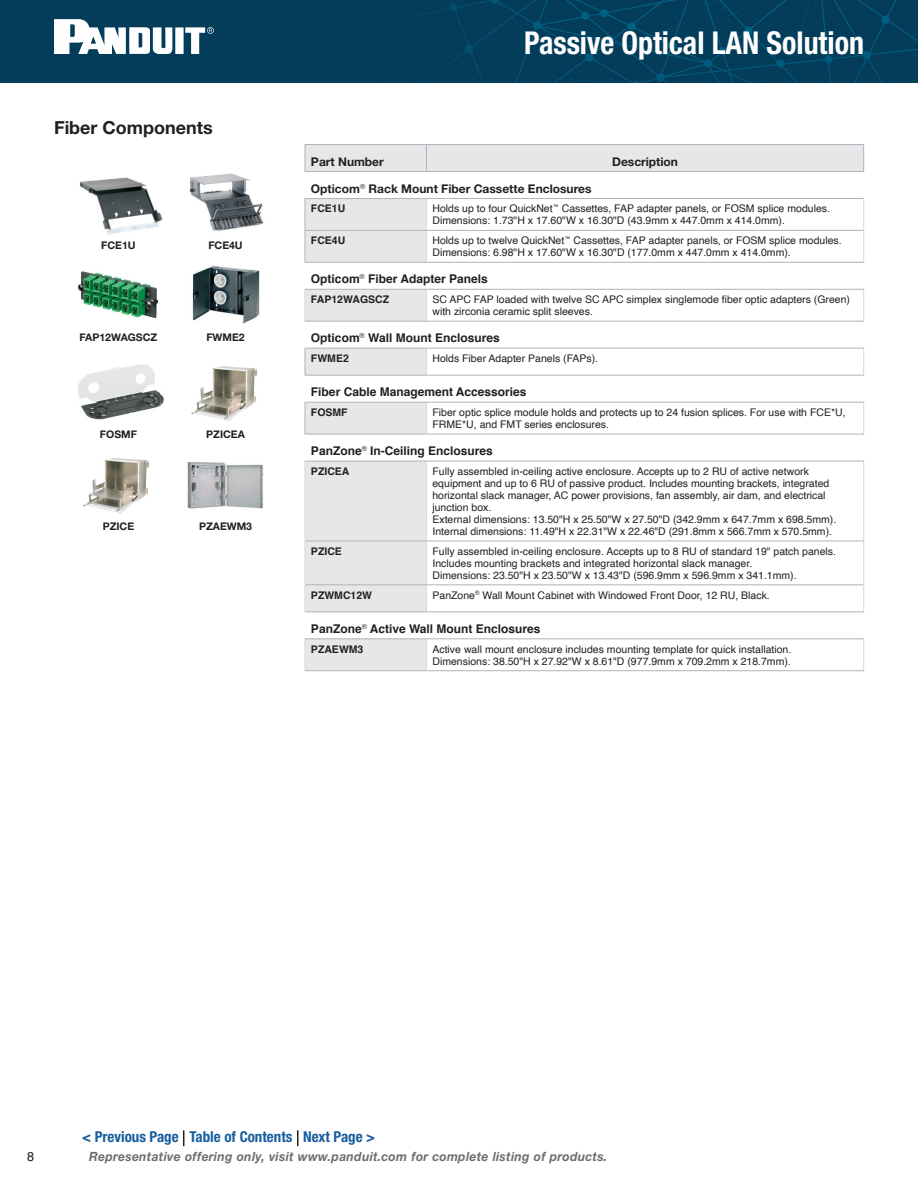
<style>
.page{position:relative;width:918px;height:1188px;background:#fff}
.page>*{position:absolute;margin:0;border:0;box-sizing:border-box;transform-origin:0 0}
.t1{font:700 condensed 31.5px "Helvetica Neue LT Std";color:#fff;scale:.95 1}
.t2{font:700 18px "Helvetica Neue LT Std";color:#231f20}
.t3{font:700 condensed 15px "Helvetica Neue LT Std";color:#175d9e}
.t4{font:italic 700 12.75px "Helvetica Neue LT Std";letter-spacing:.025em;color:#6c6d70;scale:.95 1}
.t5{font:12.75px "Helvetica";color:#231f20}
.t6{font:700 12px "Helvetica";color:#231f20}
.t7{font:700 12px "Helvetica Neue LT Std";color:#231f20}
.t8{font:10.5px/12px "Helvetica";color:#231f20}
.t9{font:700 10.5px "Helvetica";color:#231f20}
.t10{font:700 10.5px "Helvetica Neue LT Std";color:#231f20}
</style>
<div class="page">
<div style="left:0;top:0;width:918px;height:83px;background:#033d5a"></div>
<svg style="left:54px;top:19px;width:160px;height:35px"></svg>
<img style="left:78px;top:271px;width:81px;height:47px">
<img style="left:192px;top:266px;width:68px;height:58px">
<img style="left:80px;top:177px;width:83px;height:58px">
<img style="left:189px;top:173px;width:75px;height:58px">
<img style="left:78px;top:364px;width:86px;height:56px">
<svg style="left:305px;top:145px;width:559px;height:525px;fill:#e6e7e9"></svg>
<svg style="left:426px;top:199px;width:438px;height:235px"></svg>
<div style="left:426px;top:289px;width:438px;height:32px;background:#fff"></div>
<svg style="left:426px;top:462px;width:438px;height:208px"></svg>
<hr style="left:426px;top:199px;width:1px;height:31px;background:#d8d9db">
<hr style="left:863px;top:199px;width:1px;height:31px;background:#d8d9db">
<hr style="left:426px;top:231px;width:1px;height:31px;background:#d8d9db">
<hr style="left:863px;top:230px;width:1px;height:32px;background:#d8d9db">
<hr style="left:305px;top:289px;width:1px;height:32px;background:#d8d9db">
<hr style="left:426px;top:289px;width:1px;height:32px;background:#d8d9db">
<hr style="left:863px;top:289px;width:1px;height:32px;background:#d8d9db">
<svg style="left:426px;top:349px;width:1px;height:26px"></svg>
<svg style="left:863px;top:349px;width:1px;height:26px"></svg>
<hr style="left:426px;top:402px;width:1px;height:32px;background:#d8d9db">
<hr style="left:863px;top:402px;width:1px;height:32px;background:#d8d9db">
<hr style="left:305px;top:461px;width:1px;height:80px;background:#d8d9db">
<hr style="left:426px;top:461px;width:1px;height:80px;background:#d8d9db">
<hr style="left:863px;top:461px;width:1px;height:80px;background:#d8d9db">
<hr style="left:305px;top:541px;width:1px;height:44px;background:#d8d9db">
<hr style="left:426px;top:541px;width:1px;height:44px;background:#d8d9db">
<hr style="left:863px;top:541px;width:1px;height:44px;background:#d8d9db">
<svg style="left:305px;top:586px;width:1px;height:26px"></svg>
<svg style="left:426px;top:586px;width:1px;height:26px"></svg>
<svg style="left:863px;top:585px;width:1px;height:27px"></svg>
<hr style="left:305px;top:639px;width:1px;height:32px;background:#d8d9db">
<hr style="left:426px;top:639px;width:1px;height:32px;background:#d8d9db">
<hr style="left:863px;top:639px;width:1px;height:32px;background:#d8d9db">
<hr style="left:305px;top:198px;width:121px;height:1px;background:#b2b3b7">
<hr style="left:426px;top:198px;width:438px;height:1px;background:#b2b3b7">
<hr style="left:305px;top:230px;width:121px;height:1px;background:#b2b3b7">
<hr style="left:426px;top:230px;width:437px;height:1px;background:#b2b3b7">
<hr style="left:305px;top:348px;width:121px;height:1px;background:#b2b3b7">
<hr style="left:426px;top:348px;width:438px;height:1px;background:#b2b3b7">
<hr style="left:305px;top:402px;width:121px;height:1px;background:#b2b3b7">
<hr style="left:426px;top:402px;width:438px;height:1px;background:#b2b3b7">
<hr style="left:305px;top:262px;width:121px;height:1px;background:#b2b3b7">
<hr style="left:426px;top:262px;width:438px;height:1px;background:#b2b3b7">
<hr style="left:305px;top:289px;width:121px;height:1px;background:#b2b3b7">
<hr style="left:426px;top:289px;width:438px;height:1px;background:#b2b3b7">
<hr style="left:305px;top:321px;width:121px;height:1px;background:#b2b3b7">
<hr style="left:426px;top:321px;width:438px;height:1px;background:#b2b3b7">
<hr style="left:305px;top:375px;width:121px;height:1px;background:#b2b3b7">
<hr style="left:426px;top:375px;width:438px;height:1px;background:#b2b3b7">
<hr style="left:305px;top:541px;width:121px;height:1px;background:#b2b3b7">
<hr style="left:426px;top:541px;width:437px;height:1px;background:#b2b3b7">
<hr style="left:305px;top:585px;width:121px;height:1px;background:#b2b3b7">
<hr style="left:426px;top:585px;width:437px;height:1px;background:#b2b3b7">
<hr style="left:305px;top:670px;width:121px;height:1px;background:#b2b3b7">
<hr style="left:426px;top:670px;width:438px;height:1px;background:#b2b3b7">
<hr style="left:305px;top:199px;width:1px;height:31px;background:#b2b3b7">
<hr style="left:305px;top:231px;width:1px;height:31px;background:#b2b3b7">
<svg style="left:305px;top:348px;width:1px;height:27px"></svg>
<hr style="left:305px;top:402px;width:1px;height:32px;background:#b2b3b7">
<hr style="left:305px;top:612px;width:121px;height:1px;background:#b2b3b7">
<hr style="left:426px;top:612px;width:438px;height:1px;background:#b2b3b7">
<hr style="left:305px;top:639px;width:121px;height:1px;background:#b2b3b7">
<hr style="left:426px;top:639px;width:438px;height:1px;background:#b2b3b7">
<hr style="left:305px;top:434px;width:121px;height:1px;background:#b2b3b7">
<hr style="left:426px;top:434px;width:438px;height:1px;background:#b2b3b7">
<hr style="left:305px;top:461px;width:121px;height:1px;background:#b2b3b7">
<hr style="left:426px;top:461px;width:438px;height:1px;background:#b2b3b7">
<hr style="left:305px;top:144px;width:121px;height:1px;background:#b2b3b7">
<svg style="left:305px;top:145px;width:1px;height:26px"></svg>
<hr style="left:426px;top:144px;width:438px;height:1px;background:#b2b3b7">
<svg style="left:426px;top:145px;width:1px;height:26px"></svg>
<svg style="left:863px;top:145px;width:1px;height:26px"></svg>
<hr style="left:305px;top:171px;width:121px;height:1px;background:#b2b3b7">
<hr style="left:426px;top:171px;width:438px;height:1px;background:#b2b3b7">
<img style="left:191px;top:366px;width:66px;height:56px">
<img style="left:83px;top:458px;width:66px;height:56px">
<img style="left:187px;top:462px;width:77px;height:47px">
<svg style="left:297px;top:1130px;width:1px;height:16px"></svg>
<svg style="left:183px;top:1130px;width:1px;height:16px"></svg>
<h2 class="t2" style="left:54px;top:117px;width:160px">Fiber Components</h2>
<p class="t10" style="left:101px;top:239px;width:36px">FCE1U</p>
<p class="t10" style="left:208px;top:239px;width:36px">FCE4U</p>
<p class="t10" style="left:80px;top:331px;width:79px">FAP12WAGSCZ</p>
<p class="t10" style="left:100px;top:428px;width:38px">FOSMF</p>
<p class="t10" style="left:206px;top:331px;width:40px">FWME2</p>
<p class="t10" style="left:206px;top:428px;width:40px">PZICEA</p>
<p class="t10" style="left:103px;top:519px;width:33px">PZICE</p>
<p class="t10" style="left:199px;top:519px;width:55px">PZAEWM3</p>
<h1 class="t1" style="left:524px;top:24px;width:359px">Passive Optical LAN Solution</h1>
<p class="t7" style="left:311px;top:154px;width:74px">Part Number</p>
<p class="t7" style="left:612px;top:154px;width:67px">Description</p>
<p class="t7" style="left:311px;top:181px;width:282px">Opticom<sup>®</sup> Rack Mount Fiber Cassette Enclosures</p>
<p class="t9" style="left:311px;top:200px;width:36px">FCE1U</p>
<p class="t8" style="left:432px;top:203px;width:399px">Holds up to four QuickNet<sup>™</sup> Cassettes, FAP adapter panels, or FOSM splice modules.<br>Dimensions: 1.73"H x 17.60"W x 16.30"D (43.9mm x 447.0mm x 414.0mm).</p>
<p class="t9" style="left:311px;top:232px;width:36px">FCE4U</p>
<p class="t8" style="left:432px;top:235px;width:411px">Holds up to twelve QuickNet<sup>™</sup> Cassettes, FAP adapter panels, or FOSM splice modules.<br>Dimensions: 6.98"H x 17.60"W x 16.30"D (177.0mm x 447.0mm x 414.0mm).</p>
<p class="t6" style="left:311px;top:269px;width:178px">Opticom<sup>®</sup> Fiber Adapter Panels</p>
<p class="t9" style="left:311px;top:291px;width:80px">FAP12WAGSCZ</p>
<p class="t8" style="left:432px;top:294px;width:419px">SC APC FAP loaded with twelve SC APC simplex singlemode fiber optic adapters (Green) with zirconia ceramic split sleeves.</p>
<p class="t6" style="left:311px;top:328px;width:190px">Opticom<sup>®</sup> Wall Mount Enclosures</p>
<p class="t9" style="left:311px;top:350px;width:39px">FWME2</p>
<p class="t8" style="left:432px;top:353px;width:167px">Holds Fiber Adapter Panels (FAPs).</p>
<p class="t6" style="left:311px;top:382px;width:217px">Fiber Cable Management Accessories</p>
<p class="t9" style="left:311px;top:404px;width:38px">FOSMF</p>
<p class="t8" style="left:432px;top:407px;width:415px">Fiber optic splice module holds and protects up to 24 fusion splices. For use with FCE*U,<br>FRME*U, and FMT series enclosures.</p>
<p class="t6" style="left:311px;top:441px;width:183px">PanZone<sup>®</sup> In-Ceiling Enclosures</p>
<p class="t9" style="left:311px;top:463px;width:40px">PZICEA</p>
<p class="t8" style="left:432px;top:466px;width:405px">Fully assembled in-ceiling active enclosure. Accepts up to 2 RU of active network equipment and up to 6 RU of passive product. Includes mounting brackets, integrated horizontal slack manager, AC power provisions, fan assembly, air dam, and electrical junction box.<br>External dimensions: 13.50"H x 25.50"W x 27.50"D (342.9mm x 647.7mm x 698.5mm).<br>Internal dimensions: 11.49"H x 22.31"W x 22.46"D (291.8mm x 566.7mm x 570.5mm).</p>
<p class="t9" style="left:311px;top:543px;width:32px">PZICE</p>
<p class="t8" style="left:432px;top:545px;width:405px">Fully assembled in-ceiling enclosure. Accepts up to 8 RU of standard 19" patch panels.<br>Includes mounting brackets and integrated horizontal slack manager.<br>Dimensions: 23.50"H x 23.50"W x 13.43"D (596.9mm x 596.9mm x 341.1mm).</p>
<p class="t9" style="left:311px;top:587px;width:63px">PZWMC12W</p>
<p class="t8" style="left:432px;top:589px;width:339px">PanZone<sup>®</sup> Wall Mount Cabinet with Windowed Front Door, 12 RU, Black.</p>
<p class="t6" style="left:311px;top:619px;width:231px">PanZone<sup>®</sup> Active Wall Mount Enclosures</p>
<p class="t9" style="left:311px;top:641px;width:54px">PZAEWM3</p>
<p class="t8" style="left:432px;top:643px;width:360px">Active wall mount enclosure includes mounting template for quick installation.<br>Dimensions: 38.50"H x 27.92"W x 8.61"D (977.9mm x 709.2mm x 218.7mm).</p>
<h3 class="t3" style="left:82px;top:1128px;width:295px">&lt; Previous Page Table of Contents Next Page &gt;</h3>
<p class="t5" style="left:27px;top:1147px;width:9px">8</p>
<p class="t4" style="left:89px;top:1149px;width:547px">Representative offering only, visit www.panduit.com for complete listing of products.</p>
</div>
